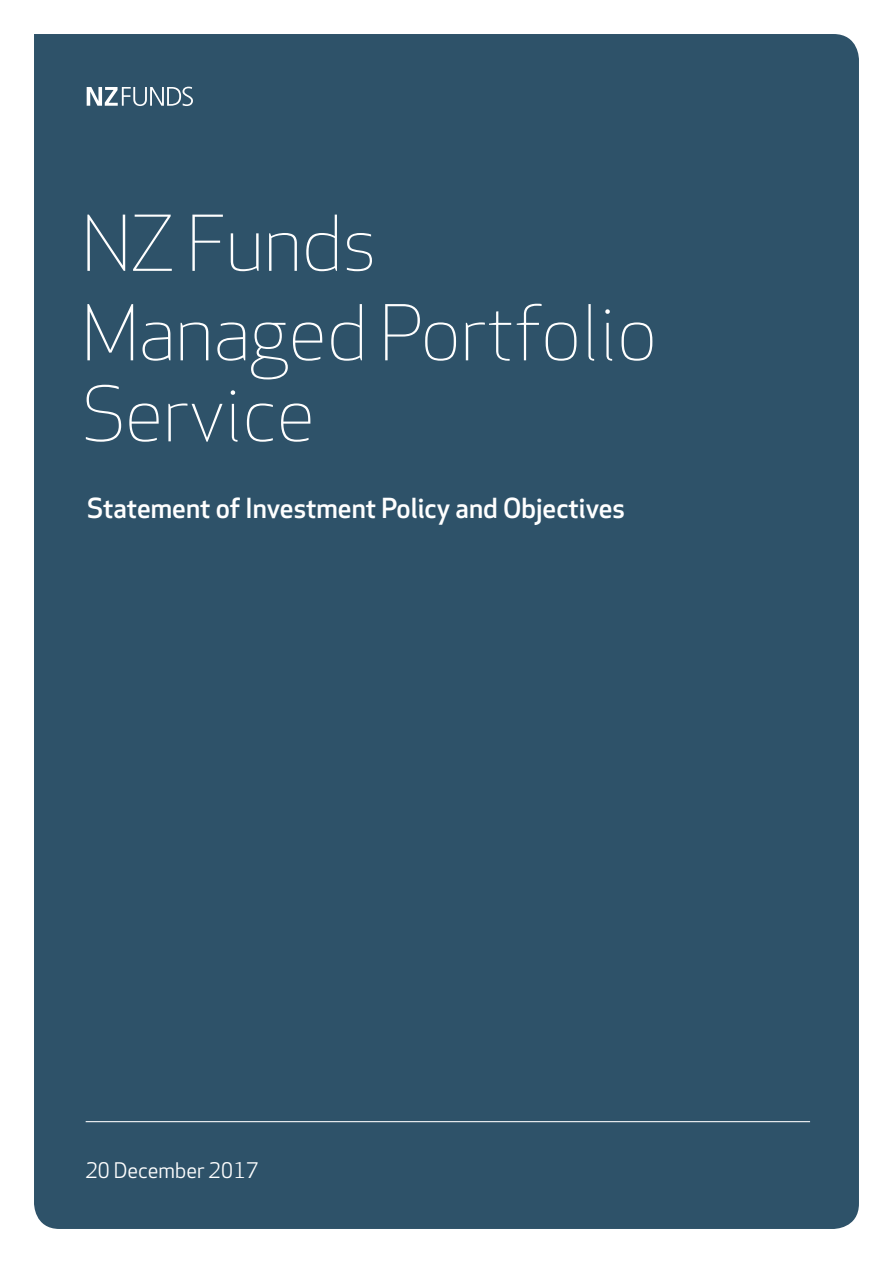
<style>
.page{position:relative;width:893px;height:1263px;background:#fff}
.page>*{position:absolute;margin:0;border:0;box-sizing:border-box;transform-origin:0 0}
.t1{font:300 75px/89.6px "Apex New";color:#fff}
.t2{font:500 27px "Apex New";color:#fff}
.t3{font:21px "Apex New";color:#fff}
</style>
<div class="page">
<div style="left:34px;top:34px;width:825px;height:1195px;background:#2e5269"></div>
<svg style="left:87px;top:87px;width:106px;height:19px"></svg>
<hr style="left:86px;top:1121px;width:724px;height:1px;background:#fff">
<h1 class="t1" style="left:82px;top:199px;width:576px">NZ Funds<br>Managed Portfolio</h1>
<h1 class="t1" style="left:82px;top:370px;width:234px">Service</h1>
<p class="t2" style="left:87px;top:490px;width:539px">Statement of Investment Policy and Objectives</p>
<p class="t3" style="left:85px;top:1157px;width:175px">20 December 2017</p>
</div>
